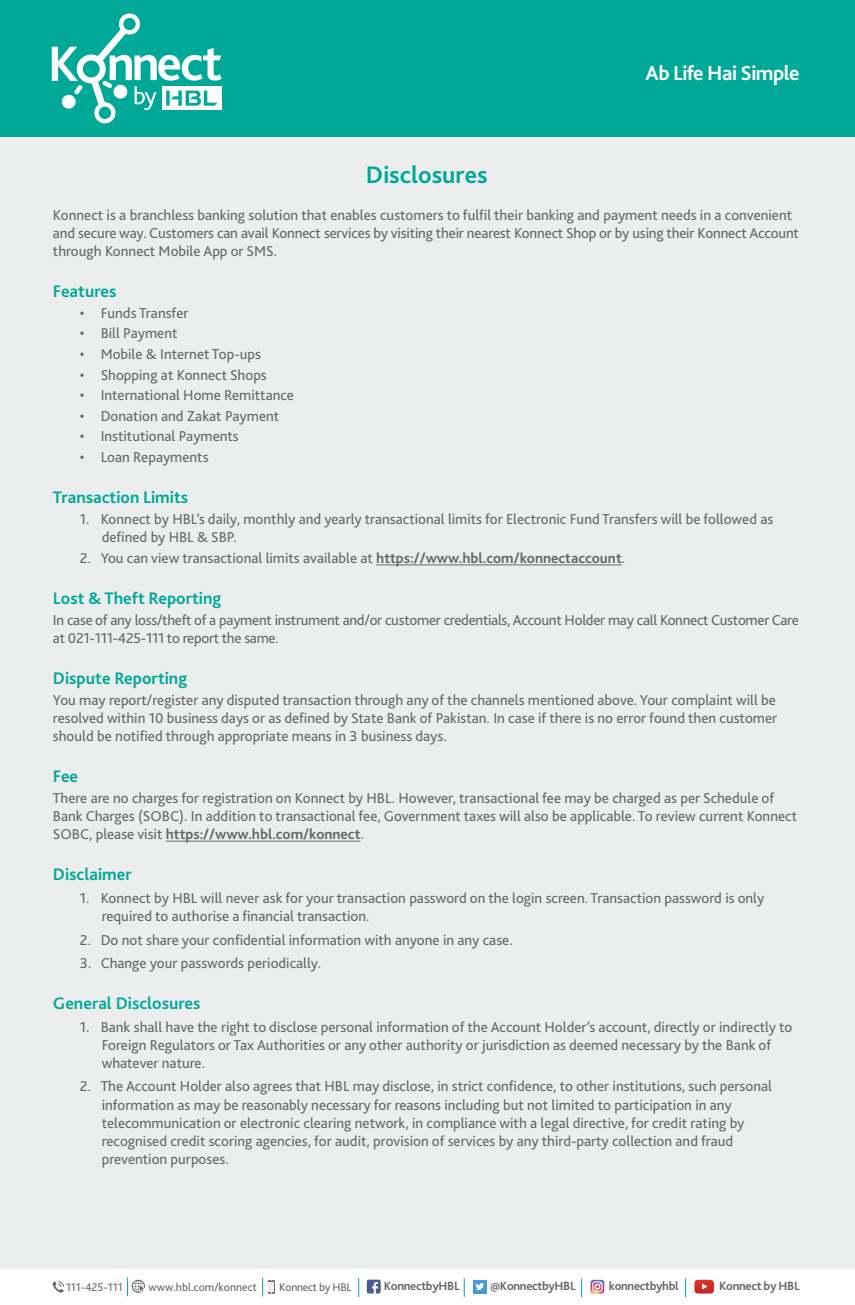
<style>
.page{position:relative;width:855px;height:1305px;background:#fff}
.page>*{position:absolute;margin:0;border:0;box-sizing:border-box;transform-origin:0 0}
.t1{font:700 25px "Bliss 2";color:#00a997}
.t2{font:700 21.25px "Bliss 2";letter-spacing:-.025em;color:#fff}
.t3{font:700 17.5px "Bliss 2";color:#00a997}
.t4{font:15px/18.1px "Bliss 2";color:#656669}
.t5{font:15px/18.1px "Bliss 2";letter-spacing:-.02em;color:#656669}
.t6{font:700 12.5px "Bliss 2";letter-spacing:-.025em;color:#656669}
.t7{font:11.75px "Bliss 2";color:#656669}
.t8{font:11.75px "Bliss 2";letter-spacing:-.025em;color:#656669}
.s1{font-weight:700}
</style>
<div class="page">
<div style="left:0;top:0;width:854px;height:1305px;background:#eceded"></div>
<div style="left:0;top:0;width:854px;height:137px;background:#00a997"></div>
<svg style="left:52px;top:13px;width:170px;height:110px"></svg>
<div style="left:1px;top:1269px;width:854px;height:36px;background:#fff"></div>
<svg style="left:53px;top:1281px;width:11px;height:12px"></svg>
<svg style="left:127px;top:1277px;width:18px;height:19px"></svg>
<svg style="left:262px;top:1278px;width:13px;height:19px"></svg>
<div style="left:269px;top:1282px;width:5px;height:10px;background:#ededee"></div>
<svg style="left:358px;top:1278px;width:1px;height:19px"></svg>
<div style="left:473px;top:1280px;width:14px;height:13px;background:#449bd5"></div>
<svg style="left:475px;top:1283px;width:9px;height:7px"></svg>
<svg style="left:367px;top:1280px;width:14px;height:13px"></svg>
<svg style="left:590px;top:1280px;width:14px;height:14px"></svg>
<svg style="left:464px;top:1278px;width:1px;height:19px"></svg>
<svg style="left:581px;top:1279px;width:1px;height:18px"></svg>
<svg style="left:685px;top:1279px;width:1px;height:18px"></svg>
<svg style="left:694px;top:1280px;width:20px;height:14px"></svg>
<hr style="left:376px;top:565px;width:246px;height:1px;background:#656669">
<hr style="left:166px;top:841px;width:195px;height:1px;background:#656669">
<h1 class="t1" style="left:366px;top:159px;width:123px">Disclosures</h1>
<h2 class="t2" style="left:646px;top:60px;width:156px">Ab Life Hai Simple</h2>
<p class="t4" style="left:53px;top:205px;width:748px">Konnect is a branchless banking solution that enables customers to fulfil their banking and payment needs in a convenient and secure way. Customers can avail Konnect services by visiting their nearest Konnect Shop or by using their Konnect Account through Konnect Mobile App or SMS.</p>
<p class="t3" style="left:53px;top:280px;width:65px">Features</p>
<p class="t4" style="left:80px;top:303px;width:110px">• Funds Transfer</p>
<p class="t4" style="left:80px;top:324px;width:99px">• Bill Payment</p>
<p class="t4" style="left:80px;top:344px;width:183px">• Mobile &amp; Internet Top-ups</p>
<p class="t4" style="left:80px;top:365px;width:188px">• Shopping at Konnect Shops</p>
<p class="t4" style="left:80px;top:386px;width:216px">• International Home Remittance</p>
<p class="t4" style="left:80px;top:406px;width:201px">• Donation and Zakat Payment</p>
<p class="t4" style="left:80px;top:427px;width:160px">• Institutional Payments</p>
<p class="t4" style="left:80px;top:448px;width:130px">• Loan Repayments</p>
<p class="t3" style="left:53px;top:487px;width:137px">Transaction Limits</p>
<p class="t4" style="left:102px;top:509px;width:673px;text-indent:-22px">1. Konnect by HBL’s daily, monthly and yearly transactional limits for Electronic Fund Transfers will be followed as defined by HBL &amp; SBP.</p>
<p class="t4" style="left:80px;top:548px;width:547px">2. You can view transactional limits available at <span class="s1">https://www.hbl.com/konnectaccount</span>.</p>
<p class="t3" style="left:53px;top:587px;width:170px">Lost &amp; Theft Reporting</p>
<p class="t5" style="left:53px;top:610px;width:747px">In case of any loss/theft of a payment instrument and/or customer credentials, Account Holder may call Konnect Customer Care at 021-111-425-111 to report the same.</p>
<p class="t3" style="left:53px;top:667px;width:136px">Dispute Reporting</p>
<p class="t4" style="left:53px;top:690px;width:726px;text-align:justify">You may report/register any disputed transaction through any of the channels mentioned above. Your complaint will be resolved within 10 business days or as defined by State Bank of Pakistan. In case if there is no error found then customer should be notified through appropriate means in 3 business days.</p>
<p class="t3" style="left:53px;top:765px;width:27px">Fee</p>
<p class="t4" style="left:53px;top:788px;width:746px">There are no charges for registration on Konnect by HBL. However, transactional fee may be charged as per Schedule of<br>Bank Charges (SOBC). In addition to transactional fee, Government taxes will also be applicable. To review current Konnect<br>SOBC, please visit <span class="s1">https://www.hbl.com/konnect</span>.</p>
<p class="t3" style="left:53px;top:863px;width:80px">Disclaimer</p>
<p class="t4" style="left:102px;top:889px;width:664px;text-indent:-22px">1. Konnect by HBL will never ask for your transaction password on the login screen. Transaction password is only required to authorise a financial transaction.</p>
<p class="t4" style="left:80px;top:930px;width:434px">2. Do not share your confidential information with anyone in any case.</p>
<p class="t4" style="left:80px;top:953px;width:243px">3. Change your passwords periodically.</p>
<p class="t3" style="left:53px;top:992px;width:149px">General Disclosures</p>
<p class="t4" style="left:102px;top:1018px;width:692px;text-indent:-22px">1. Bank shall have the right to disclose personal information of the Account Holder’s account, directly or indirectly to<br>Foreign Regulators or Tax Authorities or any other authority or jurisdiction as deemed necessary by the Bank of whatever nature.</p>
<p class="t4" style="left:102px;top:1077px;width:672px;text-indent:-22px">2. The Account Holder also agrees that HBL may disclose, in strict confidence, to other institutions, such personal information as may be reasonably necessary for reasons including but not limited to participation in any telecommunication or electronic clearing network, in compliance with a legal directive, for credit rating by recognised credit scoring agencies, for audit, provision of services by any third-party collection and fraud prevention purposes.</p>
<p class="t7" style="left:66px;top:1280px;width:58px">111-425-111</p>
<p class="t7" style="left:148px;top:1280px;width:110px">www.hbl.com/konnect</p>
<p class="t8" style="left:279px;top:1280px;width:74px">Konnect by HBL</p>
<p class="t6" style="left:384px;top:1279px;width:77px">KonnectbyHBL</p>
<p class="t6" style="left:490px;top:1279px;width:87px">@KonnectbyHBL</p>
<p class="t6" style="left:609px;top:1279px;width:71px">konnectbyhbl</p>
<p class="t6" style="left:719px;top:1279px;width:82px">Konnect by HBL</p>
</div>
